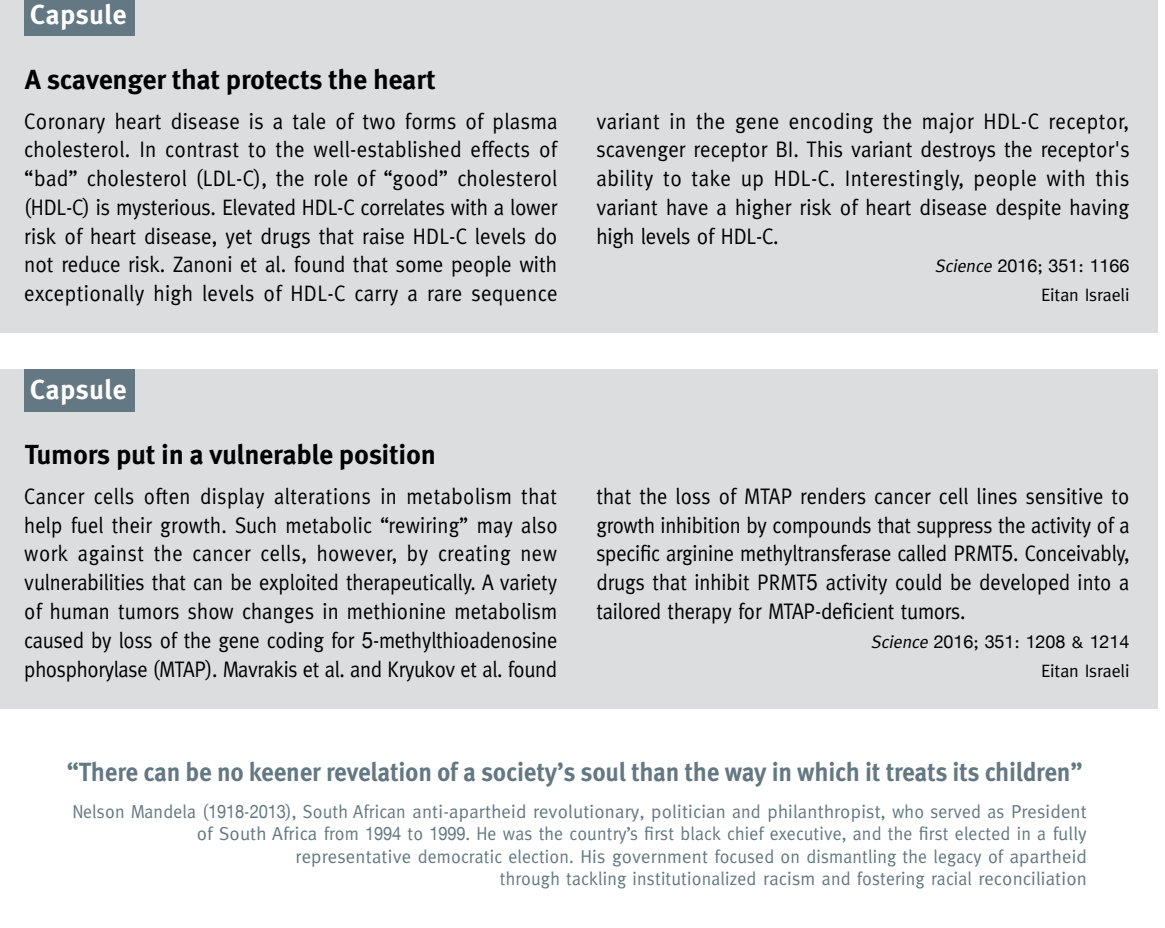
<style>
.page{position:relative;width:1165px;height:928px;background:#fff}
.page>*{position:absolute;margin:0;border:0;box-sizing:border-box;transform-origin:0 0}
.t1{font:700 27.5px "Meta Pro";letter-spacing:-.01em;color:#000}
.t2{font:700 27.5px "Meta Pro";color:#fff}
.t3{font:700 26.25px "Meta Pro";letter-spacing:-.01em;color:#647883;scale:.94 1}
.t4{font:22.5px/28.8px "Meta";letter-spacing:-.01em;color:#000;text-align:justify;scale:.91 1}
.t5{font:22.5px/28.8px "Meta";letter-spacing:-.01em;color:#000;text-align:justify;scale:.93 1}
.t6{font:18.75px/22.5px "Meta";letter-spacing:.01em;color:#647883;text-align:right;scale:.95 1}
.t7{font:18px "Helvetica Neue";letter-spacing:-.005em;color:#000}
.t8{font:18px "Meta";letter-spacing:-.005em;color:#000}
.s1{font-family:"Meta";font-style:italic}
.s2{font-family:"Meta"}
.s3{font-family:"Helvetica Neue"}
</style>
<div class="page">
<div style="left:0;top:0;width:1157px;height:333px;background:#dcddde"></div>
<div style="left:24px;top:0;width:110px;height:36px;background:#647883"></div>
<div style="left:0;top:369px;width:1157px;height:339px;background:#dcddde"></div>
<div style="left:24px;top:369px;width:110px;height:43px;background:#647883"></div>
<p class="t2" style="left:30px;top:-3px;width:98px">Capsule</p>
<p class="t1" style="left:25px;top:62px;width:412px">A scavenger that protects the heart</p>
<p class="t5" style="left:24px;top:106px;width:575px">Coronary heart disease is a tale of two forms of plasma cholesterol. In contrast to the well-established effects of “bad” cholesterol (LDL , )C- the role of “good” cholesterol (HDL C- ) is mysterious. Elevated HDL C- correlates with a lower risk of heart disease, yet drugs that raise HDL C- levels do not reduce risk. Zanoni et al. found that some people with exceptionally high levels of HDL C- carry a rare sequence</p>
<p class="t5" style="left:596px;top:106px;width:575px">variant in the gene encoding the major HDL C- receptor, scavenger receptor BI. This variant destroys the receptor s' ability to take up HDL .C- Interestingly, people with this variant have a higher risk of heart disease despite having high levels of HDL .C-</p>
<p class="t7" style="left:934px;top:255px;width:196px"><span class="s1">Science</span>2016<span class="s2">;</span> 351<span class="s2">:</span> 1166</p>
<p class="t8" style="left:1040px;top:284px;width:90px">Eitan Israeli</p>
<p class="t2" style="left:30px;top:372px;width:98px">Capsule</p>
<p class="t1" style="left:25px;top:437px;width:412px">Tumors put in a vulnerable position</p>
<p class="t4" style="left:24px;top:481px;width:587px">Cancer cells often display alterations in metabolism that help fuel their growth. Such metabolic “rewiring” may also work against the cancer cells, however, by creating new vulnerabilities that can be exploited therapeutically A. variety of human tumors show changes in methionine metabolism caused by loss of the gene coding for <span class="s3">5</span>-methylthioadenosine phosphorylase (MTAP .) Mavrakis et al. and Kryukov et al. found</p>
<p class="t4" style="left:596px;top:481px;width:587px">that the loss of MTAP renders cancer cell lines sensitive to growth inhibition by compounds that suppress the activity of a specific arginine methyltransferase called PRMT<span class="s3">5</span>. Conceivably, drugs that inhibit PRMT<span class="s3">5</span> activity could be developed into a tailored therapy for MTAP-deficient tumors.</p>
<p class="t7" style="left:870px;top:630px;width:260px"><span class="s1">Science</span>2016<span class="s2">;</span> 351<span class="s2">:</span> 1208 <span class="s2">&amp;</span> 1214</p>
<p class="t8" style="left:1040px;top:660px;width:90px">Eitan Israeli</p>
<p class="t3" style="left:67px;top:755px;width:1081px">“There can be no keener revelation of a society s’ soul than the way in which it treats its children“</p>
<p class="t6" style="left:72px;top:799px;width:1069px">Nelson Mandela (<span class="s3">1918</span>-<span class="s3">2013</span> ,) South African anti-apartheid revolutionary, politician and philanthropist, who served as President of South Africa from <span class="s3">1994</span> to <span class="s3">1999</span>. He was the country s’ first black chief executive, and the first elected in a fully<br>representative democratic election. His government focused on dismantling the legacy of apartheid<br>through tackling institutionalized racism and fostering racial reconciliation</p>
</div>
